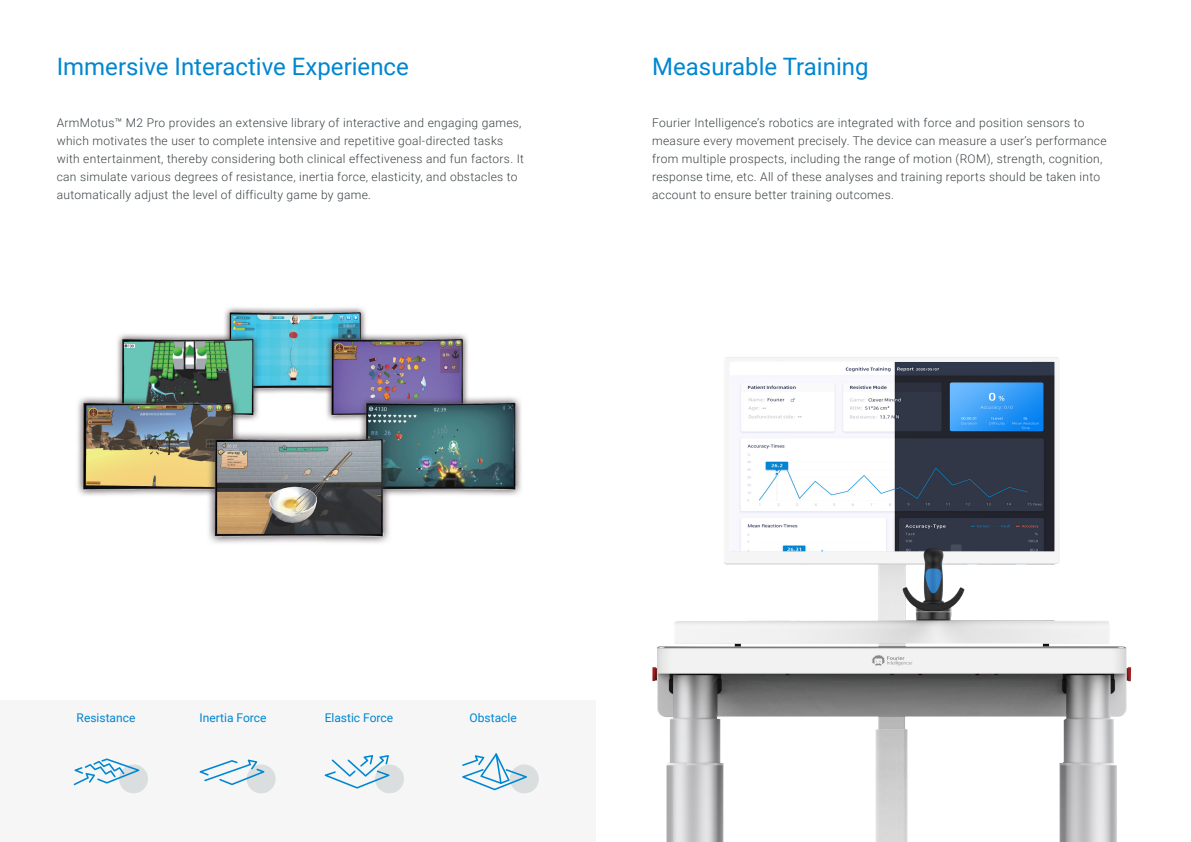
<style>
.page{position:relative;width:1191px;height:842px;background:#fff}
.page>*{position:absolute;margin:0;border:0;box-sizing:border-box;transform-origin:0 0}
.t1{font:24px "Roboto";color:#0086d1}
.Fourier_Text_-_Fede{font:300 12px/18px "Roboto";letter-spacing:.025em;color:#3b4245}
.t2{font:12px "Roboto";color:#0086d1}
</style>
<div class="page">
<div style="left:0;top:700px;width:595px;height:142px;background:#f6f6f6"></div>
<div style="left:247px;top:764px;width:29px;height:29px;background:#dbdede;border-radius:50%"></div>
<div style="left:375px;top:764px;width:29px;height:29px;background:#dbdede;border-radius:50%"></div>
<div style="left:510px;top:764px;width:29px;height:29px;background:#dbdede;border-radius:50%"></div>
<svg style="left:462px;top:753px;width:65px;height:37px"></svg>
<svg style="left:200px;top:759px;width:64px;height:26px"></svg>
<svg style="left:325px;top:755px;width:64px;height:34px"></svg>
<div style="left:119px;top:764px;width:29px;height:29px;background:#dbdede;border-radius:50%"></div>
<svg style="left:74px;top:758px;width:65px;height:27px"></svg>
<img style="left:77px;top:307px;width:444px;height:236px">
<img style="left:652px;top:357px;width:480px;height:485px">
<p class="t1" style="left:57px;top:49px;width:354px">Immersive Interactive Experience</p>
<p class="Fourier_Text_-_Fede" style="left:57px;top:113px;width:469px">ArmMotus™ M2 Pro provides an extensive library of interactive and engaging games, which motivates the user to complete intensive and repetitive goal-directed tasks with entertainment, thereby considering both clinical effectiveness and fun factors. It can simulate various degrees of resistance, inertia force, elasticity, and obstacles to automatically adjust the level of difficulty game by game.</p>
<p class="t1" style="left:652px;top:49px;width:218px">Measurable Training</p>
<p class="Fourier_Text_-_Fede" style="left:652px;top:113px;width:456px">Fourier Intelligence’s robotics are integrated with force and position sensors to measure every movement precisely. The device can measure a user’s performance from multiple prospects, including the range of motion (ROM), strength, cognition, response time, etc. All of these analyses and training reports should be taken into account to ensure better training outcomes.</p>
<p class="t2" style="left:77px;top:709px;width:60px">Resistance</p>
<p class="t2" style="left:200px;top:709px;width:68px">Inertia Force</p>
<p class="t2" style="left:325px;top:709px;width:70px">Elastic Force</p>
<p class="t2" style="left:469px;top:709px;width:49px">Obstacle</p>
</div>
